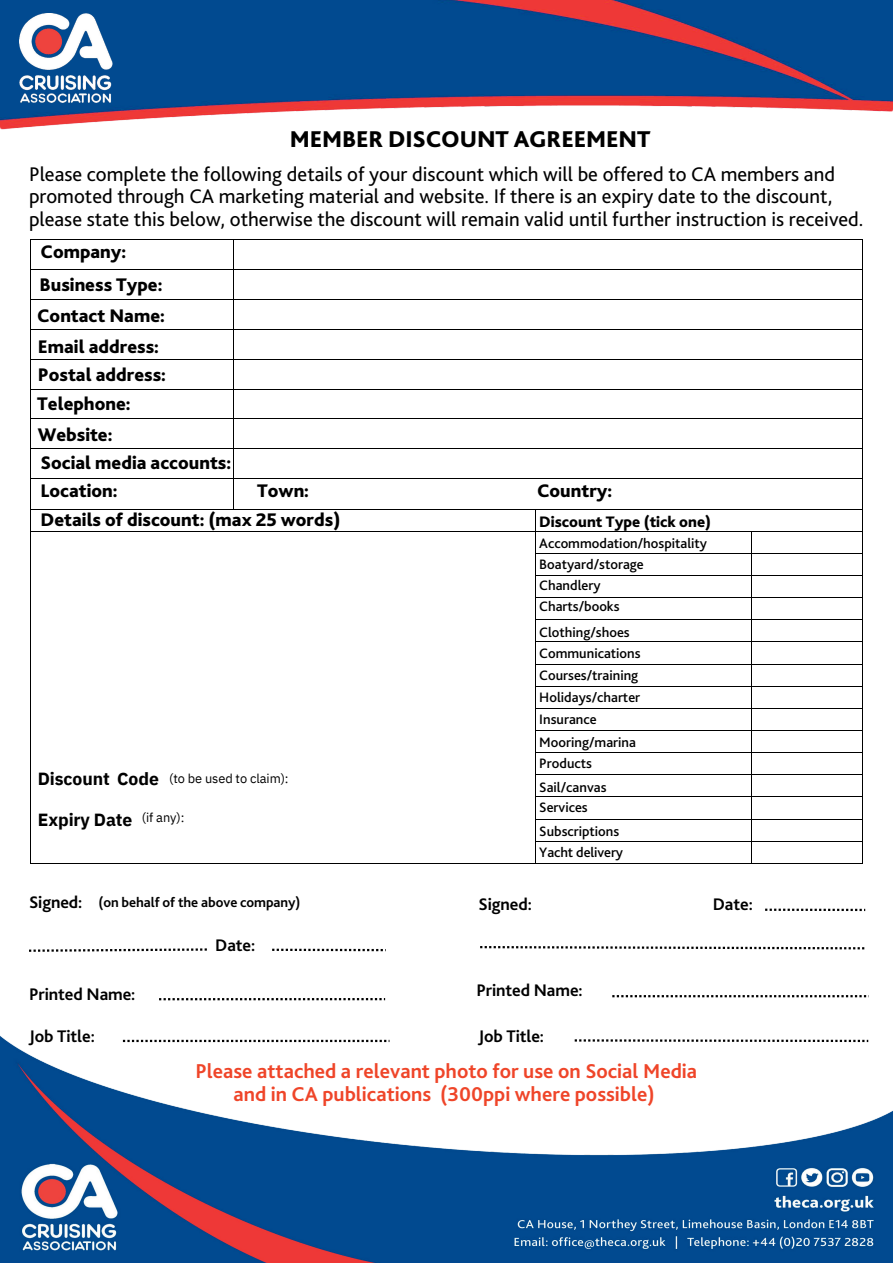
<style>
.page{position:relative;width:893px;height:1264px;background:#fff}
.page>*{position:absolute;margin:0;border:0;box-sizing:border-box;transform-origin:0 0}
.t1{font:800 23.85px "Bliss";letter-spacing:-.005em;color:#000}
.t2{font:700 21px/23.5px "Bliss";color:#ef4529;text-align:center}
.t3{font:20.7px/22.6px "Bliss";color:#000}
.t4{font:800 19.05px/28.3px "Bliss";color:#000}
.t5{font:700 17.55px "Bliss";letter-spacing:-.005em;color:#000}
.t6{font:700 17.55px "IBM Plex Sans";letter-spacing:-.005em;color:#000}
.t7{font:800 15.9px "Bliss";color:#000}
.t8{font:500 14.25px/22px "Bliss";color:#000}
.t9{font:700 14.25px "Bliss";letter-spacing:-.005em;color:#000}
.t10{font:12.75px "IBM Plex Sans";letter-spacing:-.005em;color:#000}
</style>
<div class="page">
<hr style="left:31px;top:269px;width:202px;height:1px;background:#000">
<hr style="left:233px;top:269px;width:629px;height:1px;background:#000">
<hr style="left:31px;top:299px;width:202px;height:1px;background:#000">
<hr style="left:233px;top:299px;width:629px;height:1px;background:#000">
<hr style="left:31px;top:329px;width:202px;height:1px;background:#000">
<hr style="left:233px;top:329px;width:629px;height:1px;background:#000">
<svg style="left:30px;top:249px;width:1px;height:110px"></svg>
<hr style="left:31px;top:359px;width:202px;height:1px;background:#000">
<svg style="left:233px;top:249px;width:1px;height:110px"></svg>
<hr style="left:233px;top:359px;width:629px;height:1px;background:#000">
<svg style="left:862px;top:249px;width:1px;height:110px"></svg>
<hr style="left:30px;top:359px;width:1px;height:30px;background:#000">
<hr style="left:233px;top:359px;width:1px;height:30px;background:#000">
<hr style="left:862px;top:359px;width:1px;height:30px;background:#000">
<hr style="left:31px;top:389px;width:202px;height:1px;background:#000">
<hr style="left:233px;top:389px;width:629px;height:1px;background:#000">
<hr style="left:31px;top:418px;width:202px;height:1px;background:#000">
<hr style="left:233px;top:418px;width:629px;height:1px;background:#000">
<hr style="left:31px;top:448px;width:202px;height:1px;background:#000">
<hr style="left:233px;top:448px;width:629px;height:1px;background:#000">
<svg style="left:30px;top:389px;width:1px;height:89px"></svg>
<hr style="left:31px;top:478px;width:202px;height:1px;background:#000">
<svg style="left:233px;top:390px;width:1px;height:88px"></svg>
<hr style="left:233px;top:478px;width:629px;height:1px;background:#000">
<svg style="left:862px;top:389px;width:1px;height:89px"></svg>
<hr style="left:30px;top:478px;width:1px;height:31px;background:#000">
<hr style="left:233px;top:478px;width:1px;height:31px;background:#000">
<hr style="left:862px;top:478px;width:1px;height:31px;background:#000">
<hr style="left:31px;top:509px;width:202px;height:1px;background:#000">
<hr style="left:233px;top:509px;width:302px;height:1px;background:#000">
<hr style="left:536px;top:509px;width:326px;height:1px;background:#000">
<hr style="left:31px;top:531px;width:504px;height:1px;background:#000">
<hr style="left:536px;top:531px;width:215px;height:1px;background:#000">
<hr style="left:751px;top:531px;width:111px;height:1px;background:#000">
<hr style="left:536px;top:553px;width:215px;height:1px;background:#000">
<hr style="left:751px;top:553px;width:111px;height:1px;background:#000">
<hr style="left:536px;top:575px;width:215px;height:1px;background:#000">
<hr style="left:751px;top:575px;width:111px;height:1px;background:#000">
<hr style="left:536px;top:597px;width:215px;height:1px;background:#000">
<hr style="left:751px;top:597px;width:111px;height:1px;background:#000">
<hr style="left:536px;top:619px;width:215px;height:1px;background:#000">
<hr style="left:751px;top:619px;width:111px;height:1px;background:#000">
<hr style="left:536px;top:641px;width:215px;height:1px;background:#000">
<hr style="left:751px;top:641px;width:111px;height:1px;background:#000">
<hr style="left:536px;top:663px;width:215px;height:1px;background:#000">
<hr style="left:751px;top:663px;width:111px;height:1px;background:#000">
<hr style="left:536px;top:686px;width:215px;height:1px;background:#000">
<hr style="left:751px;top:686px;width:111px;height:1px;background:#000">
<hr style="left:536px;top:708px;width:215px;height:1px;background:#000">
<hr style="left:751px;top:708px;width:111px;height:1px;background:#000">
<hr style="left:536px;top:730px;width:215px;height:1px;background:#000">
<hr style="left:751px;top:730px;width:111px;height:1px;background:#000">
<hr style="left:536px;top:752px;width:215px;height:1px;background:#000">
<hr style="left:751px;top:752px;width:111px;height:1px;background:#000">
<hr style="left:536px;top:774px;width:215px;height:1px;background:#000">
<hr style="left:751px;top:774px;width:111px;height:1px;background:#000">
<hr style="left:536px;top:796px;width:215px;height:1px;background:#000">
<hr style="left:751px;top:796px;width:111px;height:1px;background:#000">
<hr style="left:536px;top:818px;width:215px;height:1px;background:#000">
<hr style="left:751px;top:818px;width:111px;height:1px;background:#000">
<hr style="left:536px;top:840px;width:215px;height:1px;background:#000">
<hr style="left:751px;top:840px;width:111px;height:1px;background:#000">
<svg style="left:30px;top:509px;width:1px;height:354px"></svg>
<hr style="left:31px;top:862px;width:504px;height:1px;background:#000">
<svg style="left:535px;top:509px;width:1px;height:354px"></svg>
<hr style="left:536px;top:862px;width:215px;height:1px;background:#000">
<svg style="left:751px;top:532px;width:1px;height:330px"></svg>
<hr style="left:751px;top:862px;width:111px;height:1px;background:#000">
<svg style="left:862px;top:509px;width:1px;height:354px"></svg>
<img style="left:0;top:0;width:892px;height:249px">
<img style="left:20px;top:14px;width:94px;height:88px">
<img style="left:0;top:997px;width:892px;height:265px">
<svg style="left:29px;top:948px;width:178px;height:3px"></svg>
<svg style="left:480px;top:946px;width:384px;height:3px"></svg>
<svg style="left:159px;top:998px;width:226px;height:2px"></svg>
<svg style="left:612px;top:995px;width:257px;height:2px"></svg>
<svg style="left:123px;top:1039px;width:266px;height:3px"></svg>
<svg style="left:574px;top:1039px;width:294px;height:3px"></svg>
<svg style="left:765px;top:908px;width:100px;height:3px"></svg>
<svg style="left:272px;top:948px;width:114px;height:3px"></svg>
<p class="t1" style="left:290px;top:124px;width:362px">MEMBER DISCOUNT AGREEMENT</p>
<p class="t3" style="left:29px;top:162px;width:836px">Please complete the following details of your discount which will be offered to CA members and promoted through CA marketing material and website. If there is an expiry date to the discount, please state this below, otherwise the discount will remain valid until further instruction is received.</p>
<p class="t4" style="left:40px;top:235px;width:124px;line-height:32.5px">Company:<br>Business Type:</p>
<p class="t4" style="left:37px;top:300px;width:129px;line-height:30.8px">Contact Name:<br>Email address:</p>
<p class="t4" style="left:37px;top:360px;width:130px">Postal address:<br>Telephone:</p>
<p class="t4" style="left:38px;top:419px;width:304px">Website:<br>Social media accounts:<br>Location:<br>Details of discount: (max 25 words)</p>
<p class="t4" style="left:257px;top:476px;width:53px">Town:</p>
<p class="t4" style="left:537px;top:476px;width:77px">Country:</p>
<p class="t7" style="left:539px;top:511px;width:173px">Discount Type (tick one)</p>
<p class="t8" style="left:539px;top:533px;width:169px;line-height:21px">Accommodation/hospitality<br>Boatyard/storage<br>Chandlery<br>Charts/books</p>
<p class="t8" style="left:539px;top:621px;width:103px">Clothing/shoes<br>Communications<br>Courses/training<br>Holidays/charter<br>Insurance<br>Mooring/marina</p>
<p class="t8" style="left:539px;top:751px;width:69px;line-height:23.4px">Products<br>Sail/canvas</p>
<p class="t8" style="left:539px;top:795px;width:81px;line-height:23.4px">Services<br>Subscriptions</p>
<p class="t6" style="left:38px;top:767px;width:122px">Discount Code</p>
<p class="t6" style="left:38px;top:808px;width:96px">Expiry Date</p>
<p class="t10" style="left:169px;top:769px;width:121px">(to be used to claim):</p>
<p class="t10" style="left:142px;top:808px;width:44px">(if any):</p>
<p class="t5" style="left:29px;top:891px;width:55px">Signed:</p>
<p class="t9" style="left:98px;top:893px;width:203px">(on behalf of the above company)</p>
<p class="t5" style="left:215px;top:933px;width:42px">Date:</p>
<p class="t8" style="left:539px;top:840px;width:85px">Yacht delivery</p>
<p class="t5" style="left:478px;top:893px;width:55px">Signed:</p>
<p class="t5" style="left:29px;top:982px;width:108px">Printed Name:</p>
<p class="t5" style="left:476px;top:979px;width:108px">Printed Name:</p>
<p class="t5" style="left:29px;top:1024px;width:67px">Job Title:</p>
<p class="t5" style="left:478px;top:1024px;width:67px">Job Title:</p>
<p class="t2" style="left:195px;top:1058px;width:503px">Please attached a relevant photo for use on Social Media and in CA publications (300ppi where possible)</p>
<p class="t5" style="left:712px;top:893px;width:42px">Date:</p>
</div>
